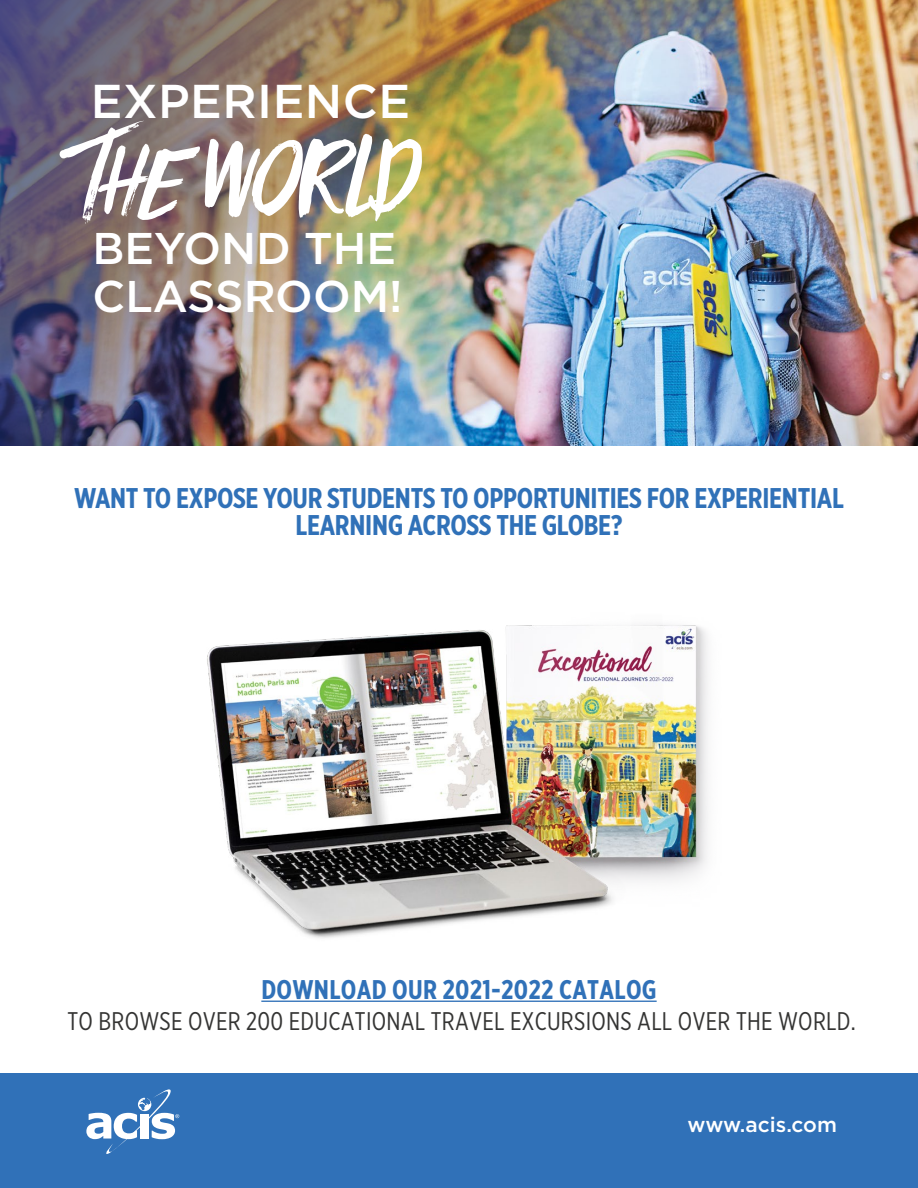
<style>
.page{position:relative;width:918px;height:1188px;background:#fff}
.page>*{position:absolute;margin:0;border:0;box-sizing:border-box;transform-origin:0 0}
.t1{font:123px "Viva Beautiful Pro";color:#fff}
.t2{font:500 47.4px "Gotham";letter-spacing:.01em;color:#fff}
.t3{font:500 44.4px/48px "Gotham";color:#fff}
.t4{font:700 28.5px/27px "Gotham X Narrow";letter-spacing:-.01em;color:#3071b8;text-align:center}
.t5{font:700 27px "Gotham X Narrow";letter-spacing:.01em;color:#3071b8}
.t6{font:25.5px "Gotham X Narrow";letter-spacing:.01em;color:#343433}
.t7{font:500 21px "Gotham";color:#fff}
.s1{font-size:109.5px}
</style>
<div class="page">
<div style="left:0;top:1073px;width:918px;height:115px;background:#3071b8"></div>
<img style="left:569px;top:0;width:349px;height:445px">
<img style="left:0;top:0;width:569px;height:445px">
<hr style="left:261px;top:1001px;width:396px;height:1px;background:#3071b8">
<svg style="left:86px;top:1089px;width:93px;height:65px"></svg>
<img style="left:207px;top:624px;width:501px;height:314px">
<h2 class="t2" style="left:91px;top:70px;width:321px">EXPERIENCE</h2>
<h1 class="t1" style="left:79px;top:94px;width:340px"><span class="s1">THE</span> WORLD</h1>
<h3 class="t3" style="left:93px;top:224px;width:312px">BEYOND THE<br>CLASSROOM!</h3>
<p class="t4" style="left:74px;top:484px;width:771px">WANT TO EXPOSE YOUR STUDENTS TO OPPORTUNITIES FOR EXPERIENTIAL<br>LEARNING ACROSS THE GLOBE?</p>
<p class="t5" style="left:261px;top:972px;width:397px">DOWNLOAD OUR 2021-2022 CATALOG</p>
<p class="t6" style="left:68px;top:1006px;width:790px">TO BROWSE OVER 200 EDUCATIONAL TRAVEL EXCURSIONS ALL OVER THE WORLD.</p>
<p class="t7" style="left:688px;top:1111px;width:151px">www.acis.com</p>
</div>
